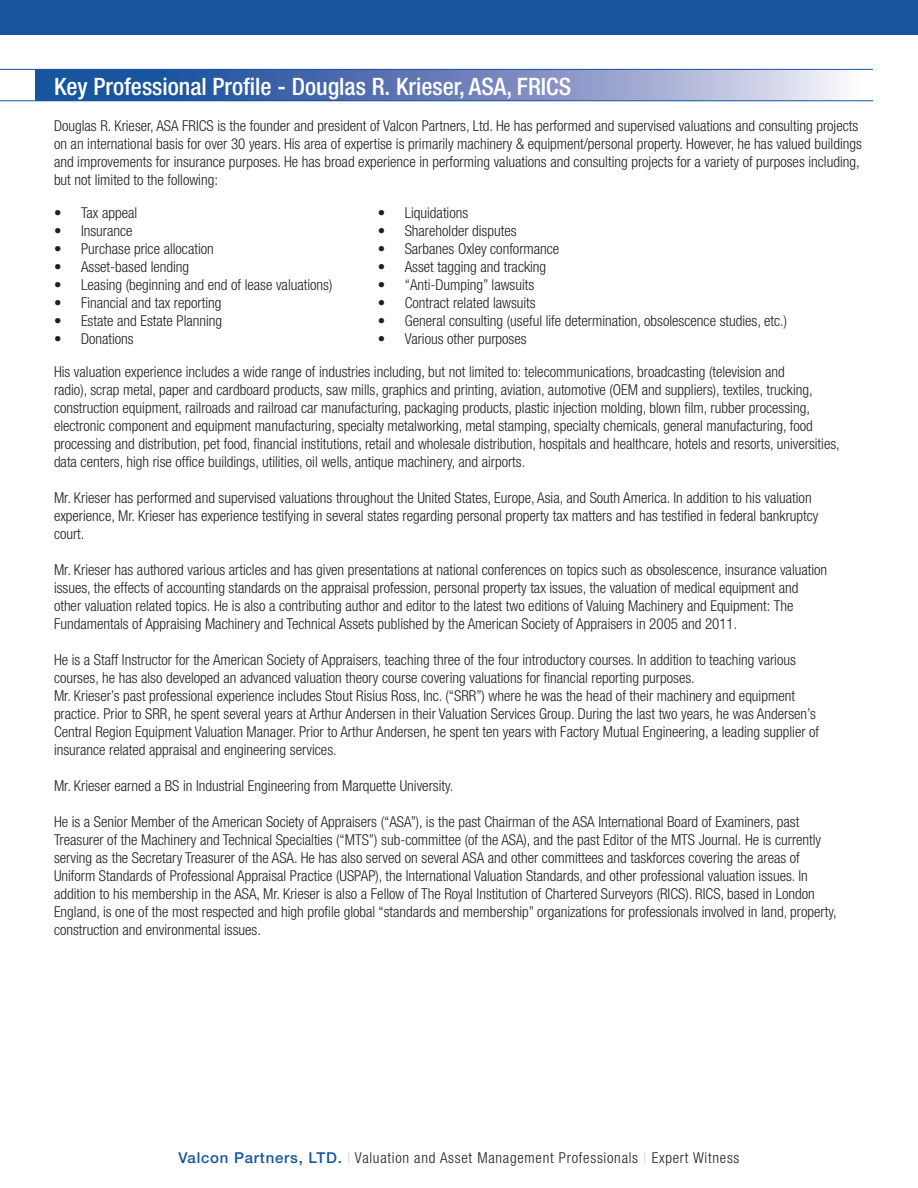
<style>
.page{position:relative;width:918px;height:1188px;background:#fff}
.page>*{position:absolute;margin:0;border:0;box-sizing:border-box;transform-origin:0 0}
.t1{font:500 condensed 24px "Helvetica Neue";color:#fff}
.t2{font:300 condensed 15px/18px "Helvetica Neue LT Std";color:#231f20}
.t3{font:300 condensed 15px "Helvetica Neue LT Std";letter-spacing:.05em;color:#231f20}
.s1{font-family:"Helvetica Neue";font-weight:500;font-stretch:normal;color:#18559f}
.s2{color:#d1d2d4}
</style>
<div class="page">
<div style="left:0;top:0;width:918px;height:34px;background:#18559f"></div>
<svg style="left:35px;top:70px;width:807px;height:30px;background:#6c87bd"></svg>
<hr style="left:0;top:69px;width:873px;height:1px;background:#18559f">
<hr style="left:0;top:100px;width:873px;height:1px;background:#18559f">
<p class="t1" style="left:54px;top:72px;width:519px">Key Professional Profile - Douglas R. Krieser, ASA, FRICS</p>
<p class="t2" style="left:54px;top:116px;width:809px">Douglas R. Krieser, ASA FRICS is the founder and president of Valcon Partners, Ltd. He has performed and supervised valuations and consulting projects on an international basis for over 30 years. His area of expertise is primarily machinery &amp; equipment/personal property. However, he has valued buildings and improvements for insurance purposes. He has broad experience in performing valuations and consulting projects for a variety of purposes including, but not limited to the following:</p>
<p class="t2" style="left:54px;top:204px;width:85px">• Tax appeal</p>
<p class="t2" style="left:54px;top:222px;width:80px">• Insurance</p>
<p class="t2" style="left:54px;top:240px;width:161px">• Purchase price allocation</p>
<p class="t2" style="left:54px;top:258px;width:137px">• Asset-based lending</p>
<p class="t2" style="left:54px;top:276px;width:280px">• Leasing (beginning and end of lease valuations)</p>
<p class="t2" style="left:54px;top:294px;width:169px">• Financial and tax reporting</p>
<p class="t2" style="left:54px;top:312px;width:170px">• Estate and Estate Planning</p>
<p class="t2" style="left:54px;top:330px;width:81px">• Donations</p>
<p class="t2" style="left:378px;top:204px;width:92px">• Liquidations</p>
<p class="t2" style="left:378px;top:222px;width:140px">• Shareholder disputes</p>
<p class="t2" style="left:378px;top:240px;width:183px">• Sarbanes Oxley conformance</p>
<p class="t2" style="left:378px;top:258px;width:170px">• Asset tagging and tracking</p>
<p class="t2" style="left:378px;top:276px;width:158px">• “Anti-Dumping” lawsuits</p>
<p class="t2" style="left:378px;top:294px;width:160px">• Contract related lawsuits</p>
<p class="t2" style="left:378px;top:312px;width:411px">• General consulting (useful life determination, obsolescence studies, etc.)</p>
<p class="t2" style="left:378px;top:330px;width:150px">• Various other purposes</p>
<p class="t2" style="left:54px;top:363px;width:787px">His valuation experience includes a wide range of industries including, but not limited to: telecommunications, broadcasting (television and<br>radio), scrap metal, paper and cardboard products, saw mills, graphics and printing, aviation, automotive (OEM and suppliers), textiles, trucking, construction equipment, railroads and railroad car manufacturing, packaging products, plastic injection molding, blown film, rubber processing, electronic component and equipment manufacturing, specialty metalworking, metal stamping, specialty chemicals, general manufacturing, food processing and distribution, pet food, financial institutions, retail and wholesale distribution, hospitals and healthcare, hotels and resorts, universities, data centers, high rise office buildings, utilities, oil wells, antique machinery, and airports.</p>
<p class="t2" style="left:54px;top:489px;width:766px">Mr. Krieser has performed and supervised valuations throughout the United States, Europe, Asia, and South America. In addition to his valuation experience, Mr. Krieser has experience testifying in several states regarding personal property tax matters and has testified in federal bankruptcy court.</p>
<p class="t2" style="left:54px;top:561px;width:775px">Mr. Krieser has authored various articles and has given presentations at national conferences on topics such as obsolescence, insurance valuation issues, the effects of accounting standards on the appraisal profession, personal property tax issues, the valuation of medical equipment and other valuation related topics. He is also a contributing author and editor to the latest two editions of Valuing Machinery and Equipment: The Fundamentals of Appraising Machinery and Technical Assets published by the American Society of Appraisers in 2005 and 2011.</p>
<p class="t2" style="left:54px;top:651px;width:743px">He is a Staff Instructor for the American Society of Appraisers, teaching three of the four introductory courses. In addition to teaching various courses, he has also developed an advanced valuation theory course covering valuations for financial reporting purposes.</p>
<p class="t2" style="left:54px;top:687px;width:767px">Mr. Krieser’s past professional experience includes Stout Risius Ross, Inc. (“SRR”) where he was the head of their machinery and equipment practice. Prior to SRR, he spent several years at Arthur Andersen in their Valuation Services Group. During the last two years, he was Andersen’s Central Region Equipment Valuation Manager. Prior to Arthur Andersen, he spent ten years with Factory Mutual Engineering, a leading supplier of insurance related appraisal and engineering services.</p>
<p class="t2" style="left:54px;top:777px;width:401px">Mr. Krieser earned a BS in Industrial Engineering from Marquette University.</p>
<p class="t2" style="left:54px;top:813px;width:784px">He is a Senior Member of the American Society of Appraisers (“ASA”), is the past Chairman of the ASA International Board of Examiners, past Treasurer of the Machinery and Technical Specialties (“MTS”) sub-committee (of the ASA), and the past Editor of the MTS Journal. He is currently serving as the Secretary Treasurer of the ASA. He has also served on several ASA and other committees and taskforces covering the areas of Uniform Standards of Professional Appraisal Practice (USPAP), the International Valuation Standards, and other professional valuation issues. In addition to his membership in the ASA, Mr. Krieser is also a Fellow of The Royal Institution of Chartered Surveyors (RICS). RICS, based in London England, is one of the most respected and high profile global “standards and membership” organizations for professionals involved in land, property, construction and environmental issues.</p>
<p class="t3" style="left:179px;top:1150px;width:562px"><span class="s1">Valcon Partners, LTD.</span> <span class="s2">|</span> Valuation and Asset Management Professionals <span class="s2">|</span> Expert Witness</p>
</div>
